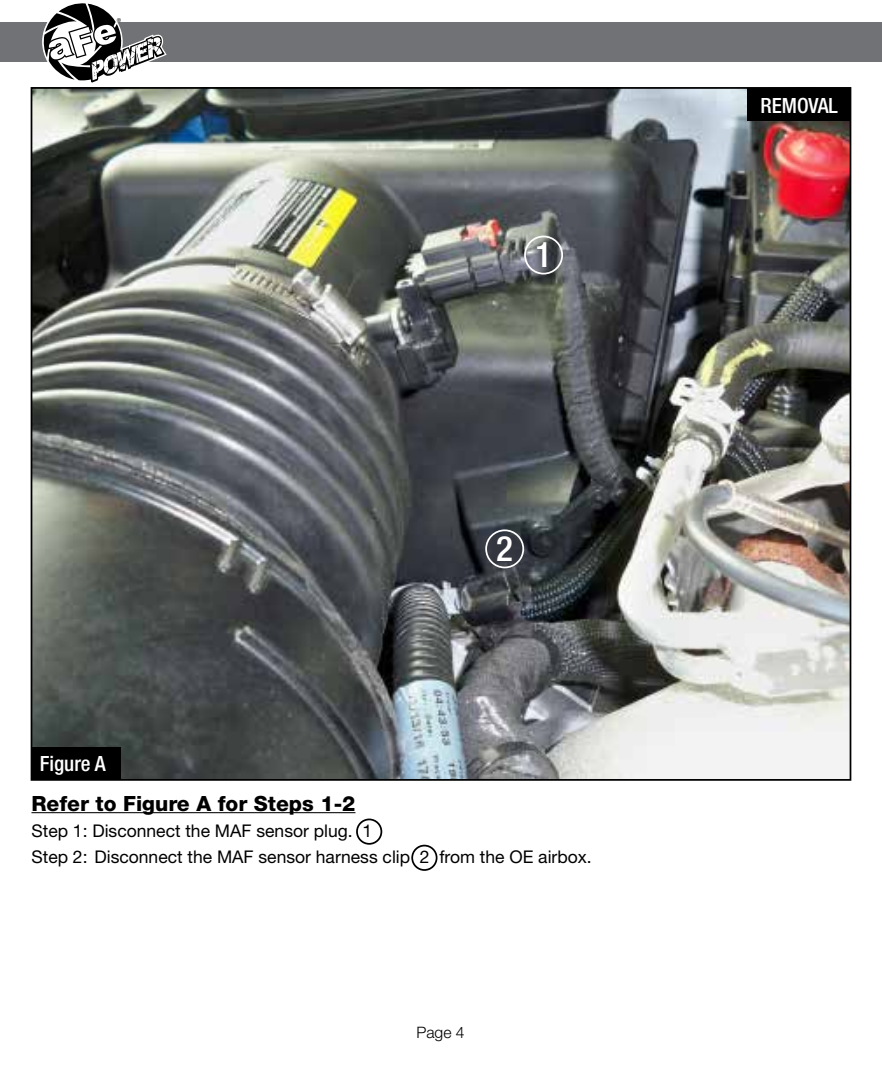
<style>
.page{position:relative;width:882px;height:1071px;background:#fff}
.page>*{position:absolute;margin:0;border:0;box-sizing:border-box;transform-origin:0 0}
.t1{font:500 condensed 35px "Helvetica Neue";color:#fff}
.t2{font:800 21px "Helvetica Neue";color:#000}
.t3{font:500 condensed 21px "Helvetica Neue";color:#fff}
.t4{font:17.5px/26.2px "Helvetica Neue";color:#000}
.t5{font:300 15.75px "Helvetica Neue";color:#000}
.t6{font:8.75px "Myriad";color:#000}
</style>
<div class="page">
<img style="left:34px;top:90px;width:814px;height:688px">
<div style="left:0;top:23px;width:882px;height:39px;background:#717275"></div>
<svg style="left:43px;top:3px;width:124px;height:80px"></svg>
<hr style="left:32px;top:812px;width:323px;height:1px;background:#000">
<div style="left:747px;top:88px;width:103px;height:33px;background:#000"></div>
<div style="left:356px;top:819px;width:26px;height:26px;border:2px solid #000;border-radius:50%"></div>
<div style="left:524px;top:236px;width:39px;height:39px;border:2px solid #fff;border-radius:50%"></div>
<div style="left:411px;top:845px;width:26px;height:26px;border:2px solid #000;border-radius:50%"></div>
<div style="left:485px;top:529px;width:39px;height:39px;border:2px solid #fff;border-radius:50%"></div>
<div style="left:32px;top:747px;width:89px;height:33px;background:#000"></div>
<p class="t6" style="left:117px;top:17px;width:6px">®</p>
<p class="t3" style="left:40px;top:751px;width:67px">Figure A</p>
<h1 class="t1" style="left:535px;top:234px;width:18px">1</h1>
<h1 class="t1" style="left:496px;top:527px;width:18px">2</h1>
<p class="t2" style="left:32px;top:791px;width:325px">Refer to Figure A for Steps 1-2</p>
<p class="t4" style="left:32px;top:817px;width:562px">Step 1: Disconnect the MAF sensor plug. 1<br>Step 2: Disconnect the MAF sensor harness clip 2 from the OE airbox.</p>
<p class="t5" style="left:416px;top:1023px;width:50px">Page 4</p>
<p class="t3" style="left:761px;top:93px;width:79px">REMOVAL</p>
</div>
